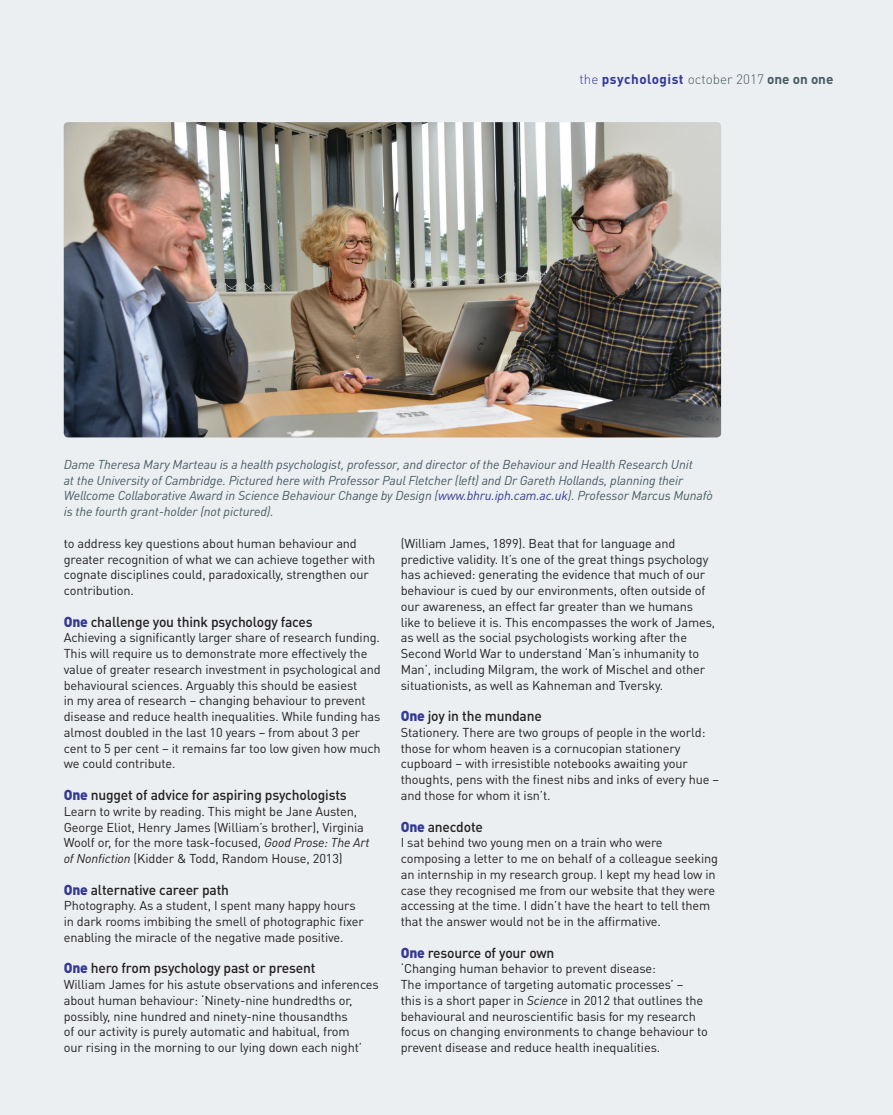
<style>
.page{position:relative;width:893px;height:1115px;background:#fff}
.page>*{position:absolute;margin:0;border:0;box-sizing:border-box;transform-origin:0 0}
.psy_One_body_text{font:500 14.25px "DIN Pro";letter-spacing:-.01em;color:#231f20}
.t1{font:700 13.5px "DIN Pro";letter-spacing:.03em;color:#343896}
.psy_One_body_text-2{font:12.75px/15.8px "DIN Pro";letter-spacing:-.01em;color:#231f20}
.psy_caption{font:italic 12.75px/15.8px "DIN Pro";letter-spacing:-.01em;color:#465a64}
.s1{font-weight:300}
.s2{font-weight:300;color:#465a64}
.s3{color:#465a64}
.s4{color:#343896}
.s5{font-weight:900;color:#343896}
.s6{font-style:italic}
</style>
<div class="page">
<div style="left:0;top:0;width:893px;height:1114px;background:#ebeff1"></div>
<img style="left:64px;top:122px;width:657px;height:315px">
<p class="t1" style="left:579px;top:70px;width:255px"><span class="s1">the</span> psychologist <span class="s2">october 2017</span> <span class="s3">one on one</span></p>
<p class="psy_caption" style="left:64px;top:456px;width:651px">Dame Theresa Mary Marteau is a health psychologist, professor, and director of the Behaviour and Health Research Unit<br>at the University of Cambridge. Pictured here with Professor Paul Fletcher (left) and Dr Gareth Hollands, planning their Wellcome Collaborative Award in Science Behaviour Change by Design (<span class="s4">www.bhru.iph.cam.ac.uk</span>). Professor Marcus Munafò is the fourth grant-holder (not pictured).</p>
<p class="psy_One_body_text-2" style="left:64px;top:534px;width:313px">to address key questions about human behaviour and greater recognition of what we can achieve together with cognate disciplines could, paradoxically, strengthen our contribution.</p>
<p class="psy_One_body_text" style="left:64px;top:611px;width:250px"><span class="s5">One</span> challenge you think psychology faces</p>
<p class="psy_One_body_text-2" style="left:64px;top:629px;width:319px">Achieving a significantly larger share of research funding.<br>This will require us to demonstrate more effectively the value of greater research investment in psychological and behavioural sciences. Arguably this should be easiest<br>in my area of research – changing behaviour to prevent disease and reduce health inequalities. While funding has almost doubled in the last 10 years – from about 3 per cent to 5 per cent – it remains far too low given how much we could contribute.</p>
<p class="psy_One_body_text" style="left:64px;top:784px;width:285px"><span class="s5">One</span> nugget of advice for aspiring psychologists</p>
<p class="psy_One_body_text-2" style="left:64px;top:802px;width:307px">Learn to write by reading. This might be Jane Austen, George Eliot, Henry James (William’s brother), Virginia Woolf or, for the more task-focused, <span class="s6">Good Prose: The Art of Nonfiction</span> (Kidder &amp; Todd, Random House, 2013)</p>
<p class="psy_One_body_text" style="left:64px;top:879px;width:167px"><span class="s5">One</span> alternative career path</p>
<p class="psy_One_body_text-2" style="left:64px;top:897px;width:301px">Photography. As a student, I spent many happy hours in dark rooms imbibing the smell of photographic fixer enabling the miracle of the negative made positive.</p>
<p class="psy_One_body_text" style="left:64px;top:958px;width:253px"><span class="s5">One</span> hero from psychology past or present</p>
<p class="psy_One_body_text-2" style="left:64px;top:975px;width:317px">William James for his astute observations and inferences about human behaviour: ‘Ninety-nine hundredths or, possibly, nine hundred and ninety-nine thousandths<br>of our activity is purely automatic and habitual, from<br>our rising in the morning to our lying down each night’</p>
<p class="psy_One_body_text-2" style="left:401px;top:534px;width:316px">(William James, 1899). Beat that for language and predictive validity. It’s one of the great things psychology has achieved: generating the evidence that much of our behaviour is cued by our environments, often outside of our awareness, an effect far greater than we humans like to believe it is. This encompasses the work of James, as well as the social psychologists working after the Second World War to understand ‘Man’s inhumanity to Man’, including Milgram, the work of Mischel and other situationists, as well as Kahneman and Tversky.</p>
<p class="psy_One_body_text" style="left:401px;top:706px;width:143px"><span class="s5">One</span> joy in the mundane</p>
<p class="psy_One_body_text-2" style="left:401px;top:723px;width:320px">Stationery. There are two groups of people in the world: those for whom heaven is a cornucopian stationery cupboard – with irresistible notebooks awaiting your thoughts, pens with the finest nibs and inks of every hue – and those for whom it isn’t.</p>
<p class="psy_One_body_text" style="left:401px;top:816px;width:84px"><span class="s5">One</span> anecdote</p>
<p class="psy_One_body_text-2" style="left:401px;top:834px;width:319px">I sat behind two young men on a train who were composing a letter to me on behalf of a colleague seeking an internship in my research group. I kept my head low in case they recognised me from our website that they were accessing at the time. I didn’t have the heart to tell them that the answer would not be in the affirmative.</p>
<p class="psy_One_body_text" style="left:401px;top:942px;width:155px"><span class="s5">One</span> resource of your own</p>
<p class="psy_One_body_text-2" style="left:401px;top:960px;width:309px">‘Changing human behavior to prevent disease:<br>The importance of targeting automatic processes’ –<br>this is a short paper in <span class="s6">Science</span> in 2012 that outlines the behavioural and neuroscientific basis for my research focus on changing environments to change behaviour to prevent disease and reduce health inequalities.</p>
</div>
